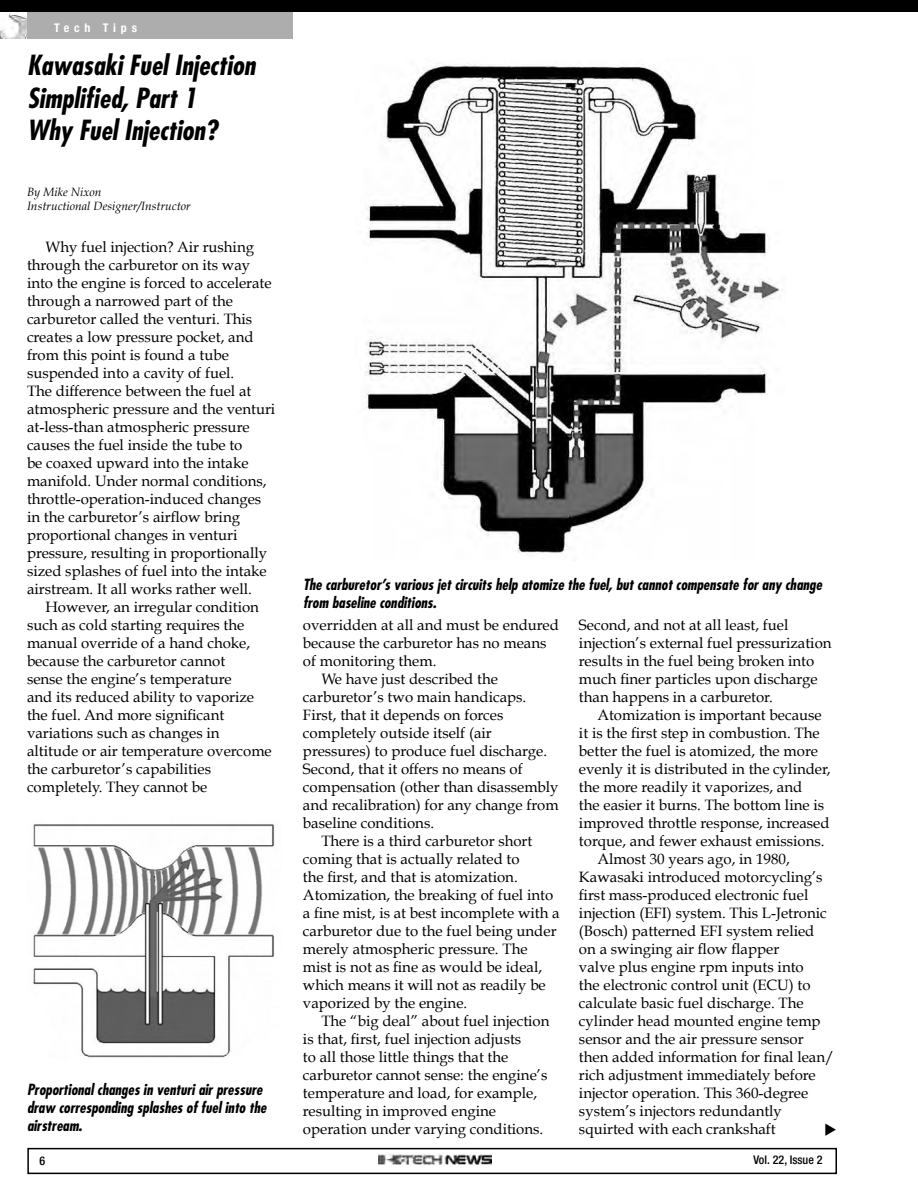
<style>
.page{position:relative;width:918px;height:1188px;background:#fff}
.page>*{position:absolute;margin:0;border:0;box-sizing:border-box;transform-origin:0 0}
.t1{font:italic 700 condensed 27px/32.4px "Futura";color:#000}
.t2{font:15px/18px "Book Antiqua";color:#000}
.t3{font:italic 700 condensed 15px/18px "Futura";color:#000}
.t4{font:italic 12px/14.4px "Book Antiqua";color:#000}
.t5{font:500 condensed 12px "Helvetica Neue";color:#000}
.t6{font:700 condensed 12px "Helvetica Neue";letter-spacing:.4em;color:#fff}
</style>
<div class="page">
<div style="left:0;top:12px;width:293px;height:27px;background:#adadad"></div>
<div style="left:27px;top:1148px;width:810px;height:26px;border:2px solid #000"></div>
<img style="left:0;top:12px;width:27px;height:27px">
<img style="left:378px;top:1155px;width:113px;height:9px">
<div style="left:0;top:0;width:918px;height:12px;background:#000"></div>
<img style="left:365px;top:63px;width:418px;height:491px">
<img style="left:33px;top:824px;width:241px;height:234px">
<p class="t6" style="left:54px;top:23px;width:85px">Tech Tips</p>
<h1 class="t1" style="left:27px;top:52px;width:230px">Kawasaki Fuel Injection<br>Simplified, Part 1<br>Why Fuel Injection?</h1>
<p class="t4" style="left:27px;top:185px;width:165px">By Mike Nixon<br>Instructional Designer/Instructor</p>
<p class="t2" style="left:27px;top:238px;width:250px;text-indent:18px">Why fuel injection? Air rushing through the carburetor on its way into the engine is forced to accelerate through a narrowed part of the carburetor called the venturi. This creates a low pressure pocket, and from this point is found a tube suspended into a cavity of fuel.<br>The difference between the fuel at atmospheric pressure and the venturi at-less-than atmospheric pressure causes the fuel inside the tube to<br>be coaxed upward into the intake manifold. Under normal conditions, throttle-operation-induced changes in the carburetor’s airflow bring proportional changes in venturi pressure, resulting in proportionally sized splashes of fuel into the intake airstream. It all works rather well.</p>
<p class="t2" style="left:27px;top:598px;width:246px;text-indent:18px">However, an irregular condition such as cold starting requires the manual override of a hand choke, because the carburetor cannot<br>sense the engine’s temperature<br>and its reduced ability to vaporize the fuel. And more significant variations such as changes in altitude or air temperature overcome the carburetor’s capabilities completely. They cannot be</p>
<p class="t3" style="left:27px;top:1082px;width:241px">Proportional changes in venturi air pressure draw corresponding splashes of fuel into the airstream.</p>
<p class="t3" style="left:303px;top:577px;width:520px">The carburetor’s various jet circuits help atomize the fuel, but cannot compensate for any change from baseline conditions.</p>
<p class="t2" style="left:303px;top:616px;width:257px">overridden at all and must be endured</p>
<p class="t2" style="left:303px;top:634px;width:245px">because the carburetor has no means</p>
<p class="t2" style="left:303px;top:652px;width:135px">of monitoring them.</p>
<p class="t2" style="left:321px;top:670px;width:178px">We have just described the</p>
<p class="t2" style="left:303px;top:688px;width:225px">carburetor’s two main handicaps.</p>
<p class="t2" style="left:303px;top:706px;width:202px">First, that it depends on forces</p>
<p class="t2" style="left:303px;top:724px;width:190px">completely outside itself (air</p>
<p class="t2" style="left:303px;top:742px;width:246px">pressures) to produce fuel discharge.</p>
<p class="t2" style="left:303px;top:760px;width:221px">Second, that it offers no means of</p>
<p class="t2" style="left:303px;top:778px;width:257px">compensation (other than disassembly</p>
<p class="t2" style="left:303px;top:796px;width:257px">and recalibration) for any change from</p>
<p class="t2" style="left:303px;top:814px;width:133px">baseline conditions.</p>
<p class="t2" style="left:321px;top:832px;width:213px">There is a third carburetor short</p>
<p class="t2" style="left:303px;top:850px;width:218px">coming that is actually related to</p>
<p class="t2" style="left:303px;top:868px;width:216px">the first, and that is atomization.</p>
<p class="t2" style="left:303px;top:886px;width:252px">Atomization, the breaking of fuel into</p>
<p class="t2" style="left:303px;top:904px;width:258px">a fine mist, is at best incomplete with a</p>
<p class="t2" style="left:303px;top:922px;width:255px">carburetor due to the fuel being under</p>
<p class="t2" style="left:303px;top:940px;width:226px">merely atmospheric pressure. The</p>
<p class="t2" style="left:303px;top:958px;width:241px">mist is not as fine as would be ideal,</p>
<p class="t2" style="left:303px;top:976px;width:244px">which means it will not as readily be</p>
<p class="t2" style="left:303px;top:994px;width:166px">vaporized by the engine.</p>
<p class="t2" style="left:321px;top:1012px;width:230px">The “big deal” about fuel injection</p>
<p class="t2" style="left:303px;top:1030px;width:220px">is that, first, fuel injection adjusts</p>
<p class="t2" style="left:303px;top:1048px;width:207px">to all those little things that the</p>
<p class="t2" style="left:303px;top:1066px;width:246px">carburetor cannot sense: the engine’s</p>
<p class="t2" style="left:303px;top:1084px;width:236px">temperature and load, for example,</p>
<p class="t2" style="left:303px;top:1102px;width:195px">resulting in improved engine</p>
<p class="t2" style="left:303px;top:1120px;width:242px">operation under varying conditions.</p>
<p class="t2" style="left:579px;top:616px;width:254px">Second, and not at all least, fuel injection’s external fuel pressurization results in the fuel being broken into much finer particles upon discharge than happens in a carburetor.</p>
<p class="t2" style="left:597px;top:706px;width:226px">Atomization is important because</p>
<p class="t2" style="left:579px;top:724px;width:242px">it is the first step in combustion. The</p>
<p class="t2" style="left:579px;top:742px;width:240px">better the fuel is atomized, the more</p>
<p class="t2" style="left:579px;top:760px;width:253px">evenly it is distributed in the cylinder,</p>
<p class="t2" style="left:579px;top:778px;width:225px">the more readily it vaporizes, and</p>
<p class="t2" style="left:579px;top:796px;width:247px">the easier it burns. The bottom line is</p>
<p class="t2" style="left:579px;top:814px;width:252px">improved throttle response, increased</p>
<p class="t2" style="left:579px;top:832px;width:247px">torque, and fewer exhaust emissions.</p>
<p class="t2" style="left:597px;top:850px;width:194px">Almost 30 years ago, in 1980,</p>
<p class="t2" style="left:579px;top:868px;width:245px">Kawasaki introduced motorcycling’s</p>
<p class="t2" style="left:579px;top:886px;width:231px">first mass-produced electronic fuel</p>
<p class="t2" style="left:579px;top:904px;width:249px">injection (EFI) system. This L-Jetronic</p>
<p class="t2" style="left:579px;top:922px;width:237px">(Bosch) patterned EFI system relied</p>
<p class="t2" style="left:579px;top:940px;width:202px">on a swinging air flow flapper</p>
<p class="t2" style="left:579px;top:958px;width:226px">valve plus engine rpm inputs into</p>
<p class="t2" style="left:579px;top:976px;width:233px">the electronic control unit (ECU) to</p>
<p class="t2" style="left:579px;top:994px;width:226px">calculate basic fuel discharge. The</p>
<p class="t2" style="left:579px;top:1012px;width:243px">cylinder head mounted engine temp</p>
<p class="t2" style="left:579px;top:1030px;width:226px">sensor and the air pressure sensor</p>
<p class="t2" style="left:579px;top:1048px;width:257px">then added information for final lean/</p>
<p class="t2" style="left:579px;top:1066px;width:238px">rich adjustment immediately before</p>
<p class="t2" style="left:579px;top:1084px;width:231px">injector operation. This 360-degree</p>
<p class="t2" style="left:579px;top:1102px;width:204px">system’s injectors redundantly</p>
<p class="t2" style="left:579px;top:1120px;width:198px">squirted with each crankshaft</p>
<p class="t5" style="left:39px;top:1157px;width:7px">6</p>
<p class="t5" style="left:753px;top:1156px;width:71px">Vol. 22, Issue 2</p>
</div>
